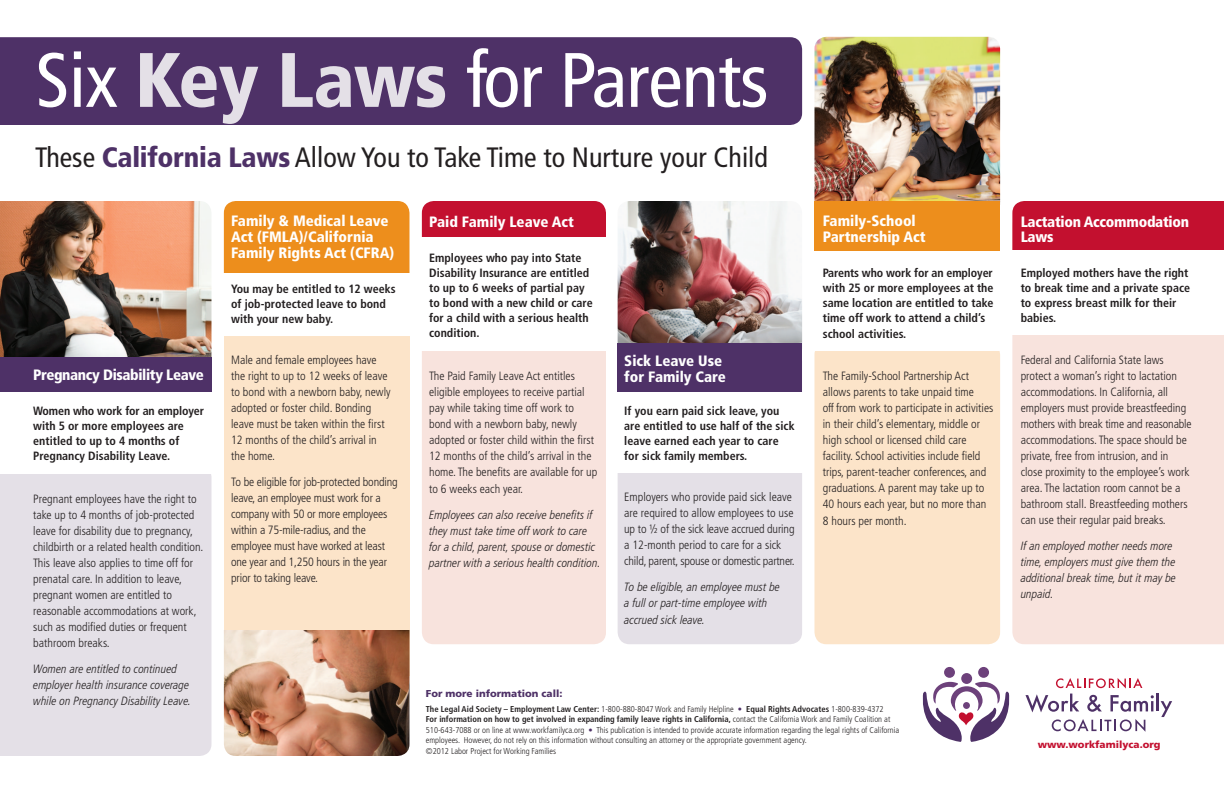
<style>
.page{position:relative;width:1224px;height:792px;background:#fff}
.page>*{position:absolute;margin:0;border:0;box-sizing:border-box;transform-origin:0 0}
.t1{font:condensed 77px "Frutiger LT Std";letter-spacing:-.01em;color:#fff}
.t2{font:condensed 28px "Frutiger LT Std";color:#231f20}
.t3{font:900 condensed 15px/16px "Frutiger LT Std";color:#fff}
.t4{font:900 condensed 15px/15px "Frutiger LT Std";letter-spacing:-.02em;color:#fff}
.t5{font:900 condensed 15px "Frutiger LT Std";letter-spacing:-.025em;color:#fff}
.t6{font:300 condensed 12px/16px "Frutiger LT Std";color:#231f20}
.t7{font:700 condensed 12px/15px "Frutiger LT Std";color:#231f20}
.t8{font:italic 300 condensed 12px/16px "Frutiger LT Pro";color:#231f20}
.t9{font:900 10px "Frutiger LT Std";color:#4e3167}
.t10{font:900 10px "Frutiger LT Std";color:#c3102f}
.t11{font:300 condensed 8.5px/10.5px "Frutiger LT Std";color:#231f20}
.s1{font-weight:900;color:#e4e0e7}
.s2{font-weight:900;color:#4e3167}
.s3{font-weight:700}
.s4{color:#4e3167}
</style>
<div class="page">
<img style="left:0;top:201px;width:212px;height:156px">
<div style="left:0;top:37px;width:802px;height:88px;background:#4e3167"></div>
<div style="left:1012px;top:335px;width:212px;height:309px;background:#f8e3dd"></div>
<div style="left:814px;top:343px;width:186px;height:301px;background:#fce4c9;border-radius:12px"></div>
<div style="left:618px;top:350px;width:184px;height:294px;background:#e4e0e7;border-radius:12px"></div>
<div style="left:422px;top:339px;width:184px;height:305px;background:#f8e3dd;border-radius:12px"></div>
<div style="left:224px;top:313px;width:186px;height:363px;background:#fce4c9"></div>
<div style="left:0;top:474px;width:211px;height:282px;background:#e4e0e7"></div>
<img style="left:618px;top:201px;width:184px;height:142px">
<img style="left:814px;top:37px;width:186px;height:164px">
<div style="left:224px;top:201px;width:186px;height:109px;background:#ed8e1c;border-radius:12px"></div>
<div style="left:422px;top:201px;width:184px;height:109px;background:#c3102f;border-radius:12px"></div>
<div style="left:618px;top:343px;width:184px;height:53px;background:#4e3167"></div>
<div style="left:814px;top:201px;width:186px;height:116px;background:#ed8e1c"></div>
<div style="left:1012px;top:201px;width:212px;height:49px;background:#c3102f"></div>
<div style="left:220px;top:273px;width:196px;height:62px;background:#fff"></div>
<div style="left:416px;top:237px;width:198px;height:113px;background:#fff"></div>
<div style="left:616px;top:392px;width:194px;height:81px;background:#fff"></div>
<div style="left:814px;top:251px;width:193px;height:100px;background:#fff"></div>
<div style="left:0;top:357px;width:212px;height:109px;background:#4e3167"></div>
<div style="left:0;top:392px;width:216px;height:81px;background:#fff"></div>
<img style="left:224px;top:630px;width:186px;height:126px">
<div style="left:961px;top:673px;width:11px;height:11px;background:#6d417b;border-radius:50%"></div>
<div style="left:978px;top:667px;width:11px;height:11px;background:#6d417b;border-radius:50%"></div>
<div style="left:944px;top:667px;width:11px;height:11px;background:#6d417b;border-radius:50%"></div>
<svg style="left:922px;top:682px;width:88px;height:60px"></svg>
<svg style="left:1025px;top:678px;width:129px;height:34px"></svg>
<hr style="left:1156px;top:694px;width:3px;height:17px;background:#4e3167">
<svg style="left:1161px;top:701px;width:11px;height:16px"></svg>
<svg style="left:1052px;top:719px;width:93px;height:13px"></svg>
<h1 class="t1" style="left:35px;top:35px;width:735px">Six <span class="s1">Key Laws</span> for Parents</h1>
<h2 class="t2" style="left:35px;top:141px;width:734px">These <span class="s2">California Laws</span> Allow You to Take Time to Nurture your Child</h2>
<p class="t5" style="left:33px;top:366px;width:172px">Pregnancy Disability Leave</p>
<p class="t7" style="left:33px;top:403px;width:172px">Women who work for an employer with 5 or more employees are entitled to up to 4 months of<br>Pregnancy Disability Leave.</p>
<p class="t6" style="left:33px;top:491px;width:172px">Pregnant employees have the right to take up to 4 months of job-protected leave for disability due to pregnancy, childbirth or a related health condition.<br>This leave also applies to time off for prenatal care. In addition to leave, pregnant women are entitled to reasonable accommodations at work, such as modified duties or frequent bathroom breaks.</p>
<p class="t8" style="left:33px;top:661px;width:159px">Women are entitled to continued employer health insurance coverage while on Pregnancy Disability Leave.</p>
<p class="t3" style="left:231px;top:213px;width:165px">Family &amp; Medical Leave<br>Act (FMLA)/California<br>Family Rights Act (CFRA)</p>
<p class="t7" style="left:231px;top:281px;width:166px">You may be entitled to 12 weeks of job-protected leave to bond with your new baby.</p>
<p class="t6" style="left:231px;top:352px;width:161px">Male and female employees have the right to up to 12 weeks of leave to bond with a newborn baby, newly adopted or foster child. Bonding leave must be taken within the first<br>12 months of the child’s arrival in the home.</p>
<p class="t6" style="left:231px;top:474px;width:168px">To be eligible for job-protected bonding leave, an employee must work for a company with 50 or more employees within a 75-mile-radius, and the employee must have worked at least one year and 1,250 hours in the year prior to taking leave.</p>
<p class="t3" style="left:429px;top:214px;width:146px">Paid Family Leave Act</p>
<p class="t7" style="left:429px;top:251px;width:165px">Employees who pay into State<br>Disability Insurance are entitled to up to 6 weeks of partial pay to bond with a new child or care for a child with a serious health condition.</p>
<p class="t6" style="left:429px;top:368px;width:170px">The Paid Family Leave Act entitles eligible employees to receive partial pay while taking time off work to bond with a newborn baby, newly adopted or foster child within the first 12 months of the child’s arrival in the home. The benefits are available for up to 6 weeks each year.</p>
<p class="t8" style="left:429px;top:507px;width:173px">Employees can also receive benefits if they must take time off work to care for a child, parent, spouse or domestic partner with a serious health condition.</p>
<p class="t3" style="left:624px;top:353px;width:103px">Sick Leave Use for Family Care</p>
<p class="t7" style="left:624px;top:403px;width:172px">If you earn paid sick leave, you are entitled to use half of the sick leave earned each year to care for sick family members.</p>
<p class="t6" style="left:624px;top:488px;width:172px">Employers who provide paid sick leave are required to allow employees to use up to ½ of the sick leave accrued during a 12-month period to care for a sick child, parent, spouse or domestic partner.</p>
<p class="t8" style="left:624px;top:579px;width:157px;line-height:16.4px">To be eligible, an employee must be a full or part-time employee with accrued sick leave.</p>
<p class="t3" style="left:823px;top:213px;width:104px">Family-School<br>Partnership Act</p>
<p class="t7" style="left:823px;top:266px;width:172px">Parents who work for an employer with 25 or more employees at the same location are entitled to take time off work to attend a child’s school activities.</p>
<p class="t6" style="left:823px;top:368px;width:172px">The Family-School Partnership Act allows parents to take unpaid time<br>off from work to participate in activities in their child’s elementary, middle or high school or licensed child care facility. School activities include field trips, parent-teacher conferences, and graduations. A parent may take up to 40 hours each year, but no more than 8 hours per month.</p>
<p class="t9" style="left:426px;top:688px;width:138px">For more information call:</p>
<p class="t11" style="left:426px;top:704px;width:475px"><span class="s3">The Legal Aid Society – Employment Law Center:</span> 1-800-880-8047 Work and Family Helpline <span class="s4">•</span> <span class="s3">Equal Rights Advocates</span> 1-800-839-4372<br><span class="s3">For information on how to get involved in expanding family leave rights in California,</span> contact the California Work and Family Coalition at 510-643-7088 or on line at www.workfamilyca.org <span class="s4">•</span> This publication is intended to provide accurate information regarding the legal rights of California employees. However, do not rely on this information without consulting an attorney or the appropriate government agency.<br>©2012 Labor Project for Working Families</p>
<p class="t4" style="left:1021px;top:214px;width:170px">Lactation Accommodation<br>Laws</p>
<p class="t7" style="left:1021px;top:265px;width:171px">Employed mothers have the right to break time and a private space to express breast milk for their babies.</p>
<p class="t6" style="left:1021px;top:352px;width:173px">Federal and California State laws protect a woman’s right to lactation accommodations. In California, all employers must provide breastfeeding mothers with break time and reasonable accommodations. The space should be private, free from intrusion, and in close proximity to the employee’s work area. The lactation room cannot be a bathroom stall. Breastfeeding mothers can use their regular paid breaks.</p>
<p class="t8" style="left:1021px;top:538px;width:157px">If an employed mother needs more time, employers must give them the additional break time, but it may be unpaid.</p>
<p class="t10" style="left:1038px;top:739px;width:124px">www.workfamilyca.org</p>
</div>
